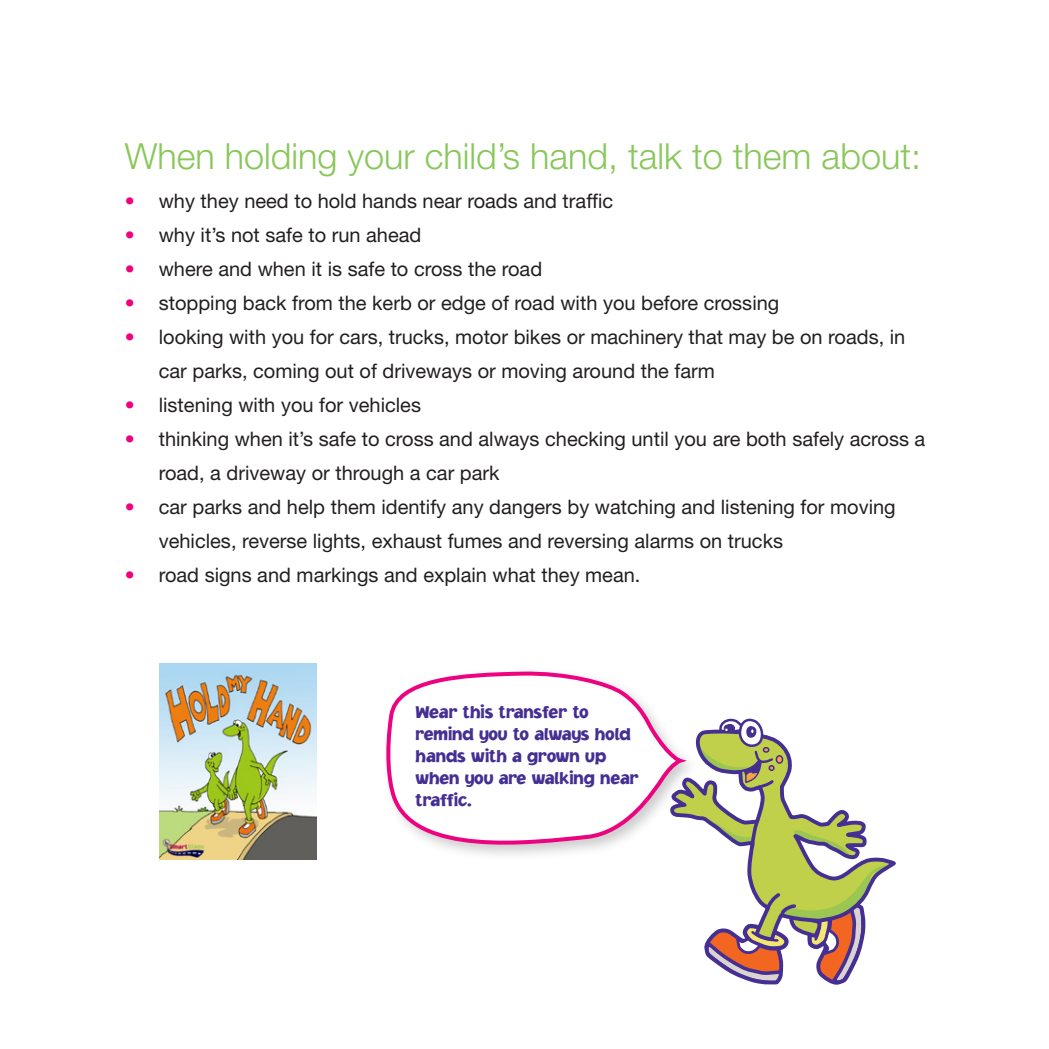
<style>
.page{position:relative;width:1049px;height:1049px;background:#fff}
.page>*{position:absolute;margin:0;border:0;box-sizing:border-box;transform-origin:0 0}
.t1{font:300 36px "Helvetica Neue";color:#88c75a}
.t2{font:20px/34px "Helvetica Neue";color:#231f20}
.t3{font:900 18px/22px "Jacoby";color:#452f92}
.s1{color:#ed0280}
</style>
<div class="page">
<svg style="left:702px;top:739px;width:194px;height:131px"></svg>
<div style="left:776px;top:756px;width:6px;height:7px;background:#f5a345;border-radius:50%"></div>
<div style="left:776px;top:755px;width:7px;height:9px;border:1px solid #452f92;border-radius:50%"></div>
<svg style="left:702px;top:718px;width:74px;height:74px"></svg>
<svg style="left:702px;top:865px;width:185px;height:120px"></svg>
<svg style="left:703px;top:816px;width:58px;height:36px"></svg>
<div style="left:380px;top:665px;width:322px;height:198px;background:#231f20;opacity:.23"></div>
<svg style="left:384px;top:669px;width:300px;height:187px"></svg>
<img style="left:160px;top:663px;width:156px;height:196px">
<p class="t1" style="left:125px;top:134px;width:798px">When holding your child’s hand, talk to them about:</p>
<p class="t2" style="left:125px;top:184px;width:490px"><span class="s1">•</span> why they need to hold hands near roads and traffic</p>
<p class="t2" style="left:125px;top:218px;width:298px"><span class="s1">•</span> why it’s not safe to run ahead</p>
<p class="t2" style="left:125px;top:252px;width:419px"><span class="s1">•</span> where and when it is safe to cross the road</p>
<p class="t2" style="left:125px;top:286px;width:656px"><span class="s1">•</span> stopping back from the kerb or edge of road with you before crossing</p>
<p class="t2" style="left:159px;top:320px;width:748px;text-indent:-34px"><span class="s1">•</span> looking with you for cars, trucks, motor bikes or machinery that may be on roads, in car parks, coming out of driveways or moving around the farm</p>
<p class="t2" style="left:125px;top:388px;width:298px"><span class="s1">•</span> listening with you for vehicles</p>
<p class="t2" style="left:159px;top:422px;width:768px;text-indent:-34px"><span class="s1">•</span> thinking when it’s safe to cross and always checking until you are both safely across a road, a driveway or through a car park</p>
<p class="t2" style="left:159px;top:490px;width:738px;text-indent:-34px"><span class="s1">•</span> car parks and help them identify any dangers by watching and listening for moving vehicles, reverse lights, exhaust fumes and reversing alarms on trucks</p>
<p class="t2" style="left:125px;top:558px;width:517px"><span class="s1">•</span> road signs and markings and explain what they mean.</p>
<p class="t3" style="left:416px;top:700px;width:225px">Wear this transfer to remind you to always hold hands with a grown up when you are walking near traffic.</p>
</div>
